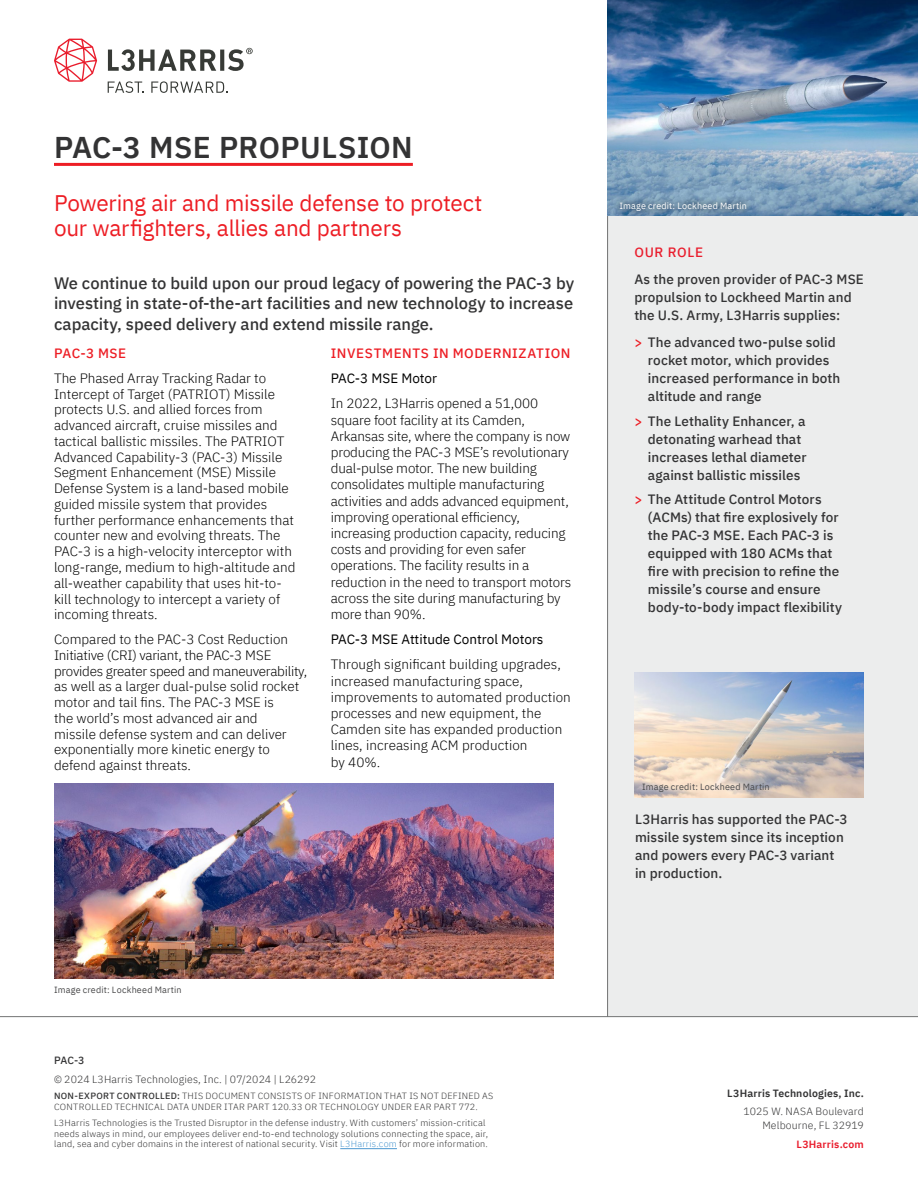
<style>
.page{position:relative;width:918px;height:1188px;background:#fff}
.page>*{position:absolute;margin:0;border:0;box-sizing:border-box;transform-origin:0 0}
.t1{font:600 30px "IBM Plex Sans";letter-spacing:.015em;color:#333334}
.t2{font:22.5px/25.5px "IBM Plex Sans";letter-spacing:-.01em;color:#ed1d24}
.t3{font:500 16.5px/19.5px "IBM Plex Sans";color:#333334}
.t4{font:300 13.5px/15.8px "IBM Plex Sans";color:#000}
.t5{font:500 13.5px/18px "IBM Plex Sans";letter-spacing:.005em;color:#333334}
.t6{font:13.5px "IBM Plex Sans";color:#000}
.t7{font:500 13.5px "IBM Plex Sans";letter-spacing:.045em;color:#ed1d24}
.t8{font:500 13.5px "IBM Plex Sans";letter-spacing:.05em;color:#e91d2d}
.t9{font:300 10.5px/13.5px "IBM Plex Sans";letter-spacing:.01em;color:#333334;text-align:right}
.t10{font:600 10.5px "IBM Plex Sans";letter-spacing:.015em;color:#333334}
.t11{font:600 10.5px "IBM Plex Sans";letter-spacing:.015em;color:#e91d2d}
.t12{font:500 10.5px "IBM Plex Sans";color:#333334}
.t13{font:300 9px/10.8px "IBM Plex Sans";letter-spacing:.025em;color:#333334}
.t14{font:9px "IBM Plex Sans";letter-spacing:.02em;color:#4a4a4b}
.t15{font:9px "IBM Plex Sans";letter-spacing:.02em;color:#fff}
.s1{font-weight:500}
.s2{color:#4c98d0}
.s3{color:#ed1d24}
</style>
<div class="page">
<div style="left:608px;top:0;width:310px;height:1017px;background:#eceded"></div>
<hr style="left:607px;top:0;width:1px;height:1017px;background:#737474">
<hr style="left:340px;top:1148px;width:57px;height:1px;background:#4c98d0">
<hr style="left:0;top:1016px;width:918px;height:1px;background:#737474">
<hr style="left:54px;top:163px;width:359px;height:3px;background:#ed1d24">
<img style="left:634px;top:673px;width:230px;height:125px">
<img style="left:54px;top:783px;width:499px;height:195px">
<img style="left:608px;top:0;width:310px;height:216px">
<div style="left:613px;top:195px;width:141px;height:23px;background:#000;opacity:.86"></div>
<div style="left:634px;top:775px;width:144px;height:26px;background:#fff;opacity:.75"></div>
<div style="left:46px;top:977px;width:144px;height:27px;background:#fff"></div>
<svg style="left:108px;top:81px;width:36px;height:12px"></svg>
<svg style="left:151px;top:81px;width:77px;height:12px"></svg>
<svg style="left:54px;top:39px;width:43px;height:43px"></svg>
<svg style="left:108px;top:48px;width:145px;height:23px"></svg>
<h1 class="t1" style="left:54px;top:124px;width:360px">PAC-3 MSE PROPULSION</h1>
<h2 class="t2" style="left:54px;top:188px;width:430px">Powering air and missile defense to protect our warfighters, allies and partners</h2>
<p class="t3" style="left:54px;top:272px;width:522px">We continue to build upon our proud legacy of powering the PAC-3 by investing in state-of-the-art facilities and new technology to increase</p>
<p class="t3" style="left:54px;top:313px;width:381px">capacity, speed delivery and extend missile range.</p>
<p class="t7" style="left:54px;top:342px;width:74px">PAC-3 MSE</p>
<p class="t4" style="left:54px;top:369px;width:243px">The Phased Array Tracking Radar to Intercept of Target (PATRIOT) Missile protects U.S. and allied forces from advanced aircraft, cruise missiles and tactical ballistic missiles. The PATRIOT Advanced Capability-3 (PAC-3) Missile Segment Enhancement (MSE) Missile Defense System is a land-based mobile guided missile system that provides further performance enhancements that counter new and evolving threats. The PAC-3 is a high-velocity interceptor with long-range, medium to high-altitude and all-weather capability that uses hit-to&shy;kill technology to intercept a variety of incoming threats.</p>
<p class="t4" style="left:54px;top:630px;width:255px">Compared to the PAC-3 Cost Reduction Initiative (CRI) variant, the PAC-3 MSE provides greater speed and maneuverability, as well as a larger dual-pulse solid rocket motor and tail fins. The PAC-3 MSE is<br>the world’s most advanced air and<br>missile defense system and can deliver exponentially more kinetic energy to defend against threats.</p>
<p class="t7" style="left:331px;top:343px;width:241px">INVESTMENTS IN MODERNIZATION</p>
<p class="t6" style="left:331px;top:368px;width:108px">PAC-3 MSE Motor</p>
<p class="t4" style="left:331px;top:394px;width:242px;line-height:16.2px">In 2022, L3Harris opened a 51,000 square foot facility at its Camden, Arkansas site, where the company is now producing the PAC-3 MSE’s revolutionary dual-pulse motor. The new building consolidates multiple manufacturing activities and adds advanced equipment, improving operational efficiency, increasing production capacity, reducing costs and providing for even safer operations. The facility results in a reduction in the need to transport motors across the site during manufacturing by more than 90%.</p>
<p class="t6" style="left:331px;top:629px;width:214px">PAC-3 MSE Attitude Control Motors</p>
<p class="t4" style="left:331px;top:655px;width:242px;line-height:16.2px">Through significant building upgrades, increased manufacturing space, improvements to automated production processes and new equipment, the<br>Camden site has expanded production lines, increasing ACM production<br>by 40%.</p>
<p class="t14" style="left:54px;top:983px;width:129px">Image credit: Lockheed Martin</p>
<p class="t12" style="left:54px;top:1052px;width:32px">PAC-3</p>
<p class="t9" style="left:54px;top:1072px;width:264px">© 2024 L3Harris Technologies, Inc. | 07/2024 | L26292</p>
<p class="t13" style="left:54px;top:1090px;width:441px"><span class="s1">NON-EXPORT CONTROLLED:</span> THIS DOCUMENT CONSISTS OF INFORMATION THAT IS NOT DEFINED AS<br>CONTROLLED TECHNICAL DATA UNDER ITAR PART 120.33 OR TECHNOLOGY UNDER EAR PART 772.</p>
<p class="t13" style="left:54px;top:1117px;width:436px">L3Harris Technologies is the Trusted Disruptor in the defense industry. With customers’ mission-critical needs always in mind, our employees deliver end-to-end technology solutions connecting the space, air, land, sea and cyber domains in the interest of national security. Visit <span class="s2">L3Harris.com</span> for more information.</p>
<p class="t15" style="left:619px;top:199px;width:129px">Image credit: Lockheed Martin</p>
<p class="t8" style="left:634px;top:242px;width:70px">OUR ROLE</p>
<p class="t5" style="left:634px;top:269px;width:231px">As the proven provider of PAC-3 MSE propulsion to Lockheed Martin and the U.S. Army, L3Harris supplies:</p>
<p class="t5" style="left:648px;top:332px;width:194px;text-indent:-14px"><span class="s3">&gt;</span> The advanced two-pulse solid rocket motor, which provides increased performance in both altitude and range</p>
<p class="t5" style="left:648px;top:411px;width:160px;text-indent:-14px"><span class="s3">&gt;</span> The Lethality Enhancer, a detonating warhead that increases lethal diameter against ballistic missiles</p>
<p class="t5" style="left:648px;top:489px;width:196px;text-indent:-14px"><span class="s3">&gt;</span> The Attitude Control Motors (ACMs) that fire explosively for the PAC-3 MSE. Each PAC-3 is equipped with 180 ACMs that fire with precision to refine the missile’s course and ensure body-to-body impact flexibility</p>
<p class="t14" style="left:642px;top:780px;width:129px">Image credit: Lockheed Martin</p>
<p class="t5" style="left:635px;top:809px;width:214px">L3Harris has supported the PAC-3 missile system since its inception and powers every PAC-3 variant in production.</p>
<p class="t10" style="left:727px;top:1085px;width:138px">L3Harris Technologies, Inc.</p>
<p class="t9" style="left:744px;top:1104px;width:122px">1025 W. NASA Boulevard<br>Melbourne, FL 32919</p>
<p class="t11" style="left:796px;top:1136px;width:69px">L3Harris.com</p>
</div>
